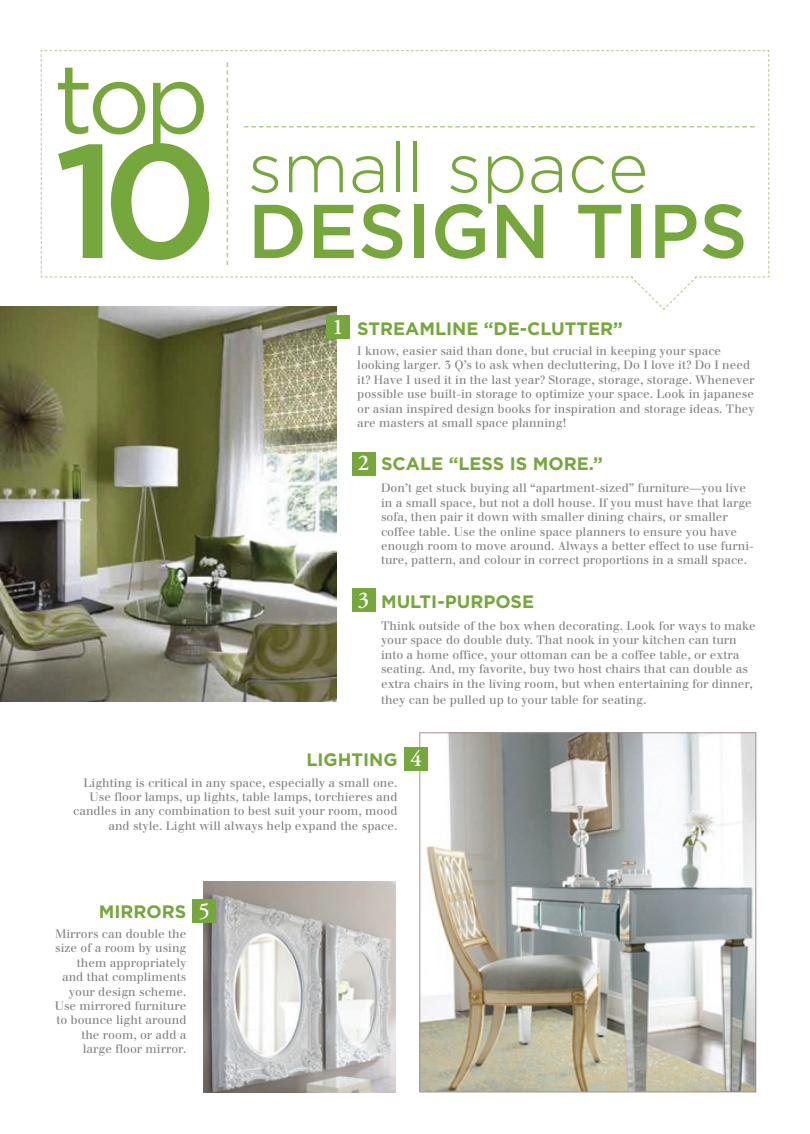
<style>
.page{position:relative;width:810px;height:1134px;background:#fff}
.page>*{position:absolute;margin:0;border:0;box-sizing:border-box;transform-origin:0 0}
.t1{font:500 161.25px "Gotham";color:#76a73c}
.t2{font:97.5px "Gotham";color:#76a73c}
.t3{font:500 75.9px "Gotham";color:#76a73c}
.t4{font:300 69.9px "Gotham";color:#76a73c}
.t5{font:600 22.5px "Adobe Garamond Pro";color:#fff}
.t6{font:700 18px "Gotham";color:#76a73c}
.t7{font:12px/14.4px "Walbaum";color:#808285}
</style>
<div class="page">
<img style="left:0;top:306px;width:336px;height:396px">
<div style="left:326px;top:315px;width:24px;height:24px;background:#76a73c"></div>
<div style="left:352px;top:452px;width:24px;height:24px;background:#76a73c"></div>
<div style="left:352px;top:588px;width:24px;height:24px;background:#76a73c"></div>
<img style="left:203px;top:882px;width:193px;height:210px">
<img style="left:422px;top:735px;width:332px;height:355px">
<div style="left:420px;top:733px;width:336px;height:359px;border:1px solid #a09291"></div>
<div style="left:404px;top:747px;width:24px;height:24px;background:#76a73c"></div>
<div style="left:192px;top:899px;width:24px;height:24px;background:#76a73c"></div>
<svg style="left:40px;top:50px;width:730px;height:261px"></svg>
<p class="t2" style="left:54px;top:45px;width:157px">top</p>
<p class="t1" style="left:54px;top:109px;width:166px">10</p>
<p class="t4" style="left:248px;top:130px;width:402px">small space</p>
<p class="t3" style="left:248px;top:188px;width:501px">DESIGN TIPS</p>
<p class="t5" style="left:332px;top:314px;width:13px">1</p>
<p class="t6" style="left:357px;top:318px;width:267px">STREAMLINE “DE-CLUTTER”</p>
<p class="t7" style="left:357px;top:344px;width:399px">I know, easier said than done, but crucial in keeping your space looking larger. 3 Q’s to ask when decluttering, Do I love it? Do I need it? Have I used it in the last year? Storage, storage, storage. Whenever possible use built-in storage to optimize your space. Look in japanese or asian inspired design books for inspiration and storage ideas. They are masters at small space planning!</p>
<p class="t6" style="left:381px;top:453px;width:223px">SCALE “LESS IS MORE.”</p>
<p class="t7" style="left:381px;top:481px;width:374px">Don’t get stuck buying all “apartment-sized” furniture—you live in a small space, but not a doll house. If you must have that large sofa, then pair it down with smaller dining chairs, or smaller coffee table. Use the online space planners to ensure you have enough room to move around. Always a better effect to use furni&shy;ture, pattern, and colour in correct proportions in a small space.</p>
<p class="t5" style="left:358px;top:450px;width:13px">2</p>
<p class="t5" style="left:358px;top:587px;width:13px">3</p>
<p class="t6" style="left:381px;top:591px;width:155px">MULTI-PURPOSE</p>
<p class="t7" style="left:381px;top:619px;width:376px">Think outside of the box when decorating. Look for ways to make your space do double duty. That nook in your kitchen can turn into a home office, your ottoman can be a coffee table, or extra seating. And, my favorite, buy two host chairs that can double as extra chairs in the living room, but when entertaining for dinner,</p>
<p class="t7" style="left:381px;top:692px;width:267px">they can be pulled up to your table for seating.</p>
<p class="t6" style="left:306px;top:749px;width:93px">LIGHTING</p>
<p class="t7" style="left:73px;top:775px;width:326px;text-align:right">Lighting is critical in any space, especially a small one.<br>Use floor lamps, up lights, table lamps, torchieres and candles in any combination to best suit your room, mood and style. Light will always help expand the space.</p>
<p class="t5" style="left:411px;top:746px;width:13px">4</p>
<p class="t6" style="left:99px;top:901px;width:87px">M IRRORS</p>
<p class="t7" style="left:55px;top:927px;width:133px;text-align:right">Mirrors can double the size of a room by using them appropriately and that compliments your design scheme.<br>Use mirrored furniture to bounce light around the room, or add a large floor mirror.</p>
<p class="t5" style="left:198px;top:898px;width:13px">5</p>
</div>
